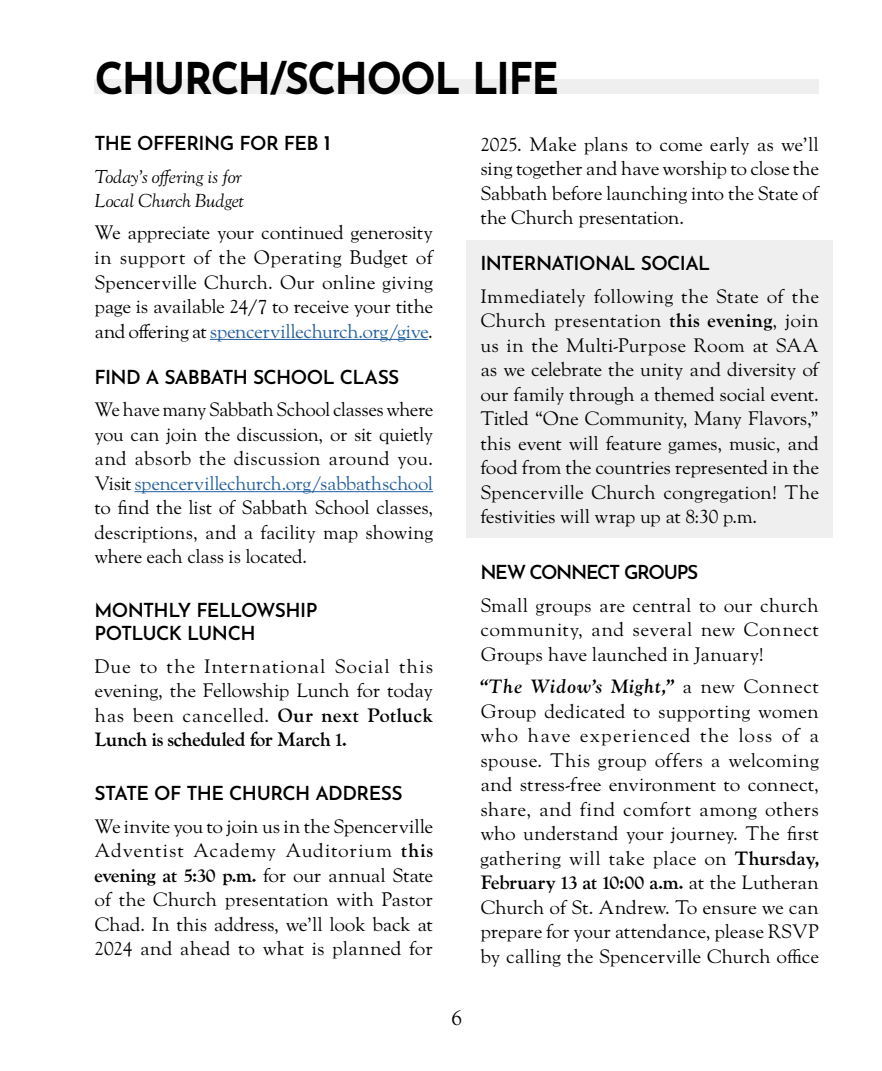
<style>
.page{position:relative;width:882px;height:1071px;background:#fff}
.page>*{position:absolute;margin:0;border:0;box-sizing:border-box;transform-origin:0 0}
.t1{font:700 43.75px "Josefin Sans";letter-spacing:-.04em;color:#000;scale:.95 1}
.t2{font:21px "LTC Goudy Oldstyle Pro";color:#000}
.t3{font:19.25px/24.5px "LTC Goudy Oldstyle Pro";letter-spacing:-.01em;color:#000;text-align:justify}
.t4{font:600 19.25px/22.8px "Josefin Sans";letter-spacing:-.035em;color:#000}
.t5{font:600 19.25px "Josefin Sans";letter-spacing:-.07em;color:#000}
.t6{font:italic 18.38px/24.5px "LTC Goudy Oldstyle Pro";letter-spacing:-.02em;color:#000}
.s1{font-size:21px}
.s2{color:#215e9e}
.s3{font-weight:700}
.s4{font-weight:700;font-style:italic}
</style>
<div class="page">
<div style="left:466px;top:241px;width:367px;height:297px;background:#efeff0"></div>
<div style="left:94px;top:79px;width:725px;height:15px;background:#efeff0"></div>
<hr style="left:210px;top:339px;width:218px;height:1px;background:#215e9e">
<hr style="left:134px;top:491px;width:299px;height:1px;background:#215e9e">
<h1 class="t1" style="left:95px;top:40px;width:490px">CHURCH/SCHOOL LIFE</h1>
<p class="t4" style="left:94px;top:130px;width:238px">THE OFFERING FOR FEB <span class="s1">1</span></p>
<p class="t6" style="left:94px;top:164px;width:151px">Today’s offering is for<br>Local Church Budget</p>
<p class="t3" style="left:94px;top:221px;width:340px">We appreciate your continued generosity in support of the Operating Budget of Spencerville Church. Our online giving page is available 24/7 to receive your tithe and offering at <span class="s2">spencervillechurch.org/give</span>.</p>
<p class="t4" style="left:94px;top:363px;width:307px">FIND A SABBATH SCHOOL CLASS</p>
<p class="t3" style="left:94px;top:398px;width:340px">We have many Sabbath School classes where you can join the discussion, or sit quietly and absorb the discussion around you.<br>Visit <span class="s2">spencervillechurch.org/sabbathschool </span>to find the list of Sabbath School classes, descriptions, and a facility map showing where each class is located.</p>
<p class="t4" style="left:94px;top:597px;width:225px">MONTHLY FELLOWSHIP<br>POTLUCK LUNCH</p>
<p class="t3" style="left:94px;top:654px;width:340px">Due to the International Social this evening, the Fellowship Lunch for today has been cancelled. <span class="s3">Our next Potluck Lunch is scheduled for March 1.</span></p>
<p class="t4" style="left:94px;top:780px;width:310px">STATE OF THE CHURCH ADDRESS</p>
<p class="t3" style="left:94px;top:814px;width:340px">We invite you to join us in the Spencerville Adventist Academy Auditorium <span class="s3">this evening at 5:30 p.m.</span> for our annual State of the Church presentation with Pastor Chad. In this address, we’ll look back at 2024 and ahead to what is planned for</p>
<p class="t2" style="left:452px;top:1006px;width:12px">6</p>
<p class="t3" style="left:480px;top:132px;width:340px">2025. Make plans to come early as we’ll sing together and have worship to close the Sabbath before launching into the State of the Church presentation.</p>
<p class="t4" style="left:480px;top:250px;width:231px">INTERNATIONAL SOCIAL</p>
<p class="t3" style="left:480px;top:284px;width:340px">Immediately following the State of the Church presentation <span class="s3">this evening</span>, join us in the Multi-Purpose Room at SAA as we celebrate the unity and diversity of our family through a themed social event.<br>Titled “One Community, Many Flavors,” this event will feature games, music, and food from the countries represented in the Spencerville Church congregation! The festivities will wrap up at 8:30 p.m.</p>
<p class="t5" style="left:480px;top:556px;width:220px">NEW CONNECT GROUPS</p>
<p class="t3" style="left:480px;top:593px;width:340px">Small groups are central to our church community, and several new Connect Groups have launched in January!</p>
<p class="t3" style="left:480px;top:675px;width:340px"><span class="s4">“The Widow’s Might,”</span> a new Connect Group dedicated to supporting women who have experienced the loss of a spouse. This group offers a welcoming and stress-free environment to connect, share, and find comfort among others who understand your journey. The first gathering will take place on <span class="s3">Thursday, February 13 at 10:00 a.m.</span> at the Lutheran Church of St. Andrew. To ensure we can prepare for your attendance, please RSVP by calling the Spencerville Church office</p>
</div>
